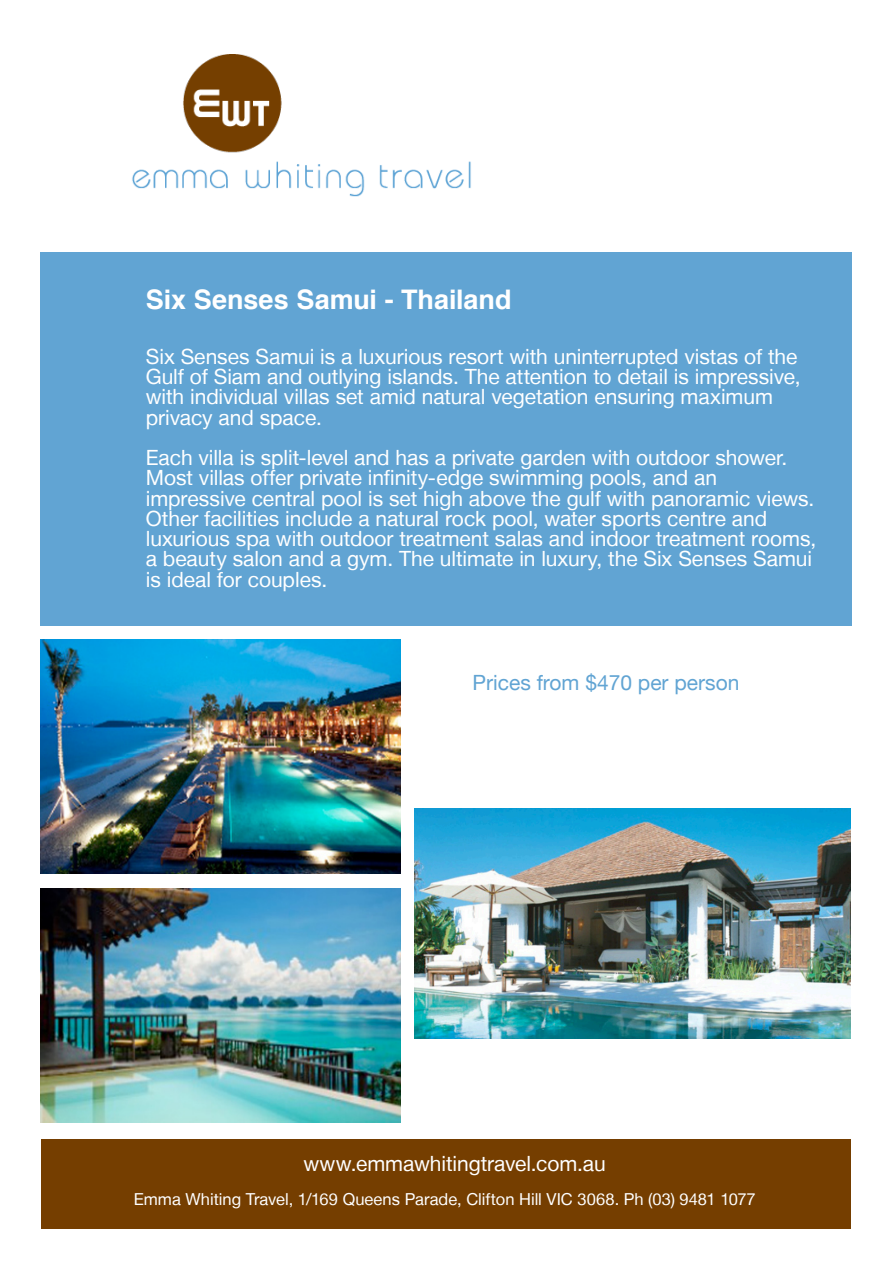
<style>
.page{position:relative;width:893px;height:1263px;background:#fff}
.page>*{position:absolute;margin:0;border:0;box-sizing:border-box;transform-origin:0 0}
.heading_white_on_blu{font:700 27px "Helvetica";color:#fff}
.topDoubleWhiteonBlue{font:21px/20.2px "Helvetica Neue LT";letter-spacing:-.005em;color:#fff}
.mid_blue_bullets{font:21px "Helvetica Neue";color:#61a4d3}
.topDoubleWhiteonBlue-2{font:16.5px "Helvetica Neue LT";color:#fff}
</style>
<div class="page">
<div style="left:41px;top:1139px;width:809px;height:89px;background:#753e00"></div>
<div style="left:41px;top:252px;width:811px;height:374px;background:#61a4d3"></div>
<img style="left:41px;top:888px;width:360px;height:234px">
<img style="left:41px;top:639px;width:360px;height:234px">
<img style="left:132px;top:54px;width:339px;height:143px">
<img style="left:415px;top:809px;width:435px;height:229px">
<p class="heading_white_on_blu" style="left:146px;top:277px;width:367px">Six Senses Samui - Thailand</p>
<p class="topDoubleWhiteonBlue" style="left:146px;top:346px;width:656px">Six Senses Samui is a luxurious resort with uninterrupted vistas of the Gulf of Siam and outlying islands. The attention to detail is impressive, with individual villas set amid natural vegetation ensuring maximum privacy and space.</p>
<p class="topDoubleWhiteonBlue" style="left:146px;top:447px;width:672px">Each villa is split-level and has a private garden with outdoor shower.<br>Most villas offer private infinity-edge swimming pools, and an impressive central pool is set high above the gulf with panoramic views.<br>Other facilities include a natural rock pool, water sports centre and luxurious spa with outdoor treatment salas and indoor treatment rooms, a beauty salon and a gym. The ultimate in luxury, the Six Senses Samui is ideal for couples.</p>
<p class="mid_blue_bullets" style="left:472px;top:670px;width:268px">Prices from $470 per person</p>
<p class="topDoubleWhiteonBlue" style="left:303px;top:1153px;width:304px">www.emmawhitingtravel.com.au</p>
<p class="topDoubleWhiteonBlue-2" style="left:134px;top:1189px;width:623px">Emma Whiting Travel, 1/169 Queens Parade, Clifton Hill VIC 3068. Ph (03) 9481 1077</p>
</div>
